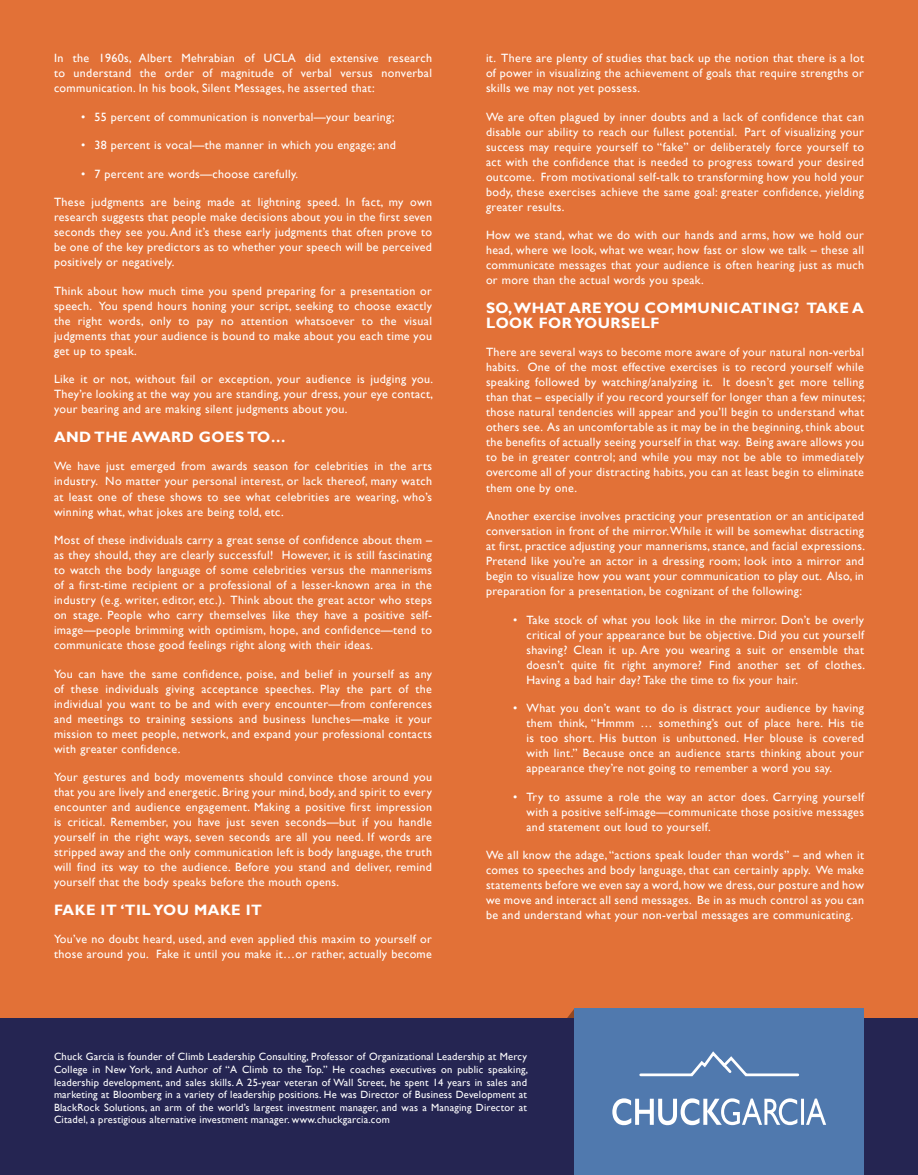
<style>
.page{position:relative;width:918px;height:1175px;background:#fff}
.page>*{position:absolute;margin:0;border:0;box-sizing:border-box;transform-origin:0 0}
.t1{font:700 15px/15px "Gill Sans";letter-spacing:.03em;color:#fff}
.t2{font:12px/15px "Gill Sans";letter-spacing:.03em;color:#fff;text-align:justify}
.t3{font:10.5px/12.6px "Gill Sans";letter-spacing:.02em;color:#fff;text-align:justify}
</style>
<div class="page">
<div style="left:0;top:0;width:918px;height:1174px;background:#e27137"></div>
<svg style="left:567px;top:1008px;width:8px;height:10px"></svg>
<div style="left:0;top:1018px;width:918px;height:156px;background:#252552"></div>
<div style="left:575px;top:1008px;width:289px;height:166px;background:#5079ae"></div>
<svg style="left:639px;top:1051px;width:161px;height:26px"></svg>
<svg style="left:612px;top:1098px;width:214px;height:27px"></svg>
<p class="t2" style="left:54px;top:51px;width:380px">In the 1960s, Albert Mehrabian of UCLA did extensive research to understand the order of magnitude of verbal versus nonverbal communication. In his book, Silent Messages, he asserted that:</p>
<p class="t2" style="left:81px;top:109px;width:315px">• 55 percent of communication is nonverbal—your bearing;</p>
<p class="t2" style="left:81px;top:138px;width:317px">• 38 percent is vocal—the manner in which you engage; and</p>
<p class="t2" style="left:81px;top:166px;width:219px">• 7 percent are words—choose carefully.</p>
<p class="t2" style="left:54px;top:195px;width:380px">These judgments are being made at lightning speed. In fact, my own research suggests that people make decisions about you in the first seven seconds they see you. And it’s these early judgments that often prove to be one of the key predictors as to whether your speech will be perceived positively or negatively.</p>
<p class="t2" style="left:54px;top:283px;width:380px">Think about how much time you spend preparing for a presentation or speech. You spend hours honing your script, seeking to choose exactly the right words, only to pay no attention whatsoever to the visual judgments that your audience is bound to make about you each time you get up to speak.</p>
<p class="t2" style="left:54px;top:372px;width:381px">Like it or not, without fail or exception, your audience is judging you.<br>They’re looking at the way you are standing, your dress, your eye contact, your bearing and are making silent judgments about you.</p>
<p class="t1" style="left:54px;top:430px;width:233px">AND THE AWARD GOES TO…</p>
<p class="t2" style="left:54px;top:459px;width:380px">We have just emerged from awards season for celebrities in the arts industry. No matter your personal interest, or lack thereof, many watch at least one of these shows to see what celebrities are wearing, who’s winning what, what jokes are being told, etc.</p>
<p class="t2" style="left:54px;top:532px;width:380px">Most of these individuals carry a great sense of confidence about them – as they should, they are clearly successful! However, it is still fascinating to watch the body language of some celebrities versus the mannerisms of a first-time recipient or a professional of a lesser-known area in the industry (e.g. writer, editor, etc.). Think about the great actor who steps on stage. People who carry themselves like they have a positive self&shy;image—people brimming with optimism, hope, and confidence—tend to communicate those good feelings right along with their ideas.</p>
<p class="t2" style="left:54px;top:666px;width:380px">You can have the same confidence, poise, and belief in yourself as any of these individuals giving acceptance speeches. Play the part of the individual you want to be and with every encounter—from conferences and meetings to training sessions and business lunches—make it your mission to meet people, network, and expand your professional contacts with greater confidence.</p>
<p class="t2" style="left:54px;top:769px;width:380px">Your gestures and body movements should convince those around you that you are lively and energetic. Bring your mind, body, and spirit to every encounter and audience engagement. Making a positive first impression is critical. Remember, you have just seven seconds—but if you handle yourself in the right ways, seven seconds are all you need. If words are stripped away and the only communication left is body language, the truth will find its way to the audience. Before you stand and deliver, remind yourself that the body speaks before the mouth opens.</p>
<p class="t1" style="left:54px;top:902px;width:210px">FAKE IT ‘TIL YOU MAKE IT</p>
<p class="t2" style="left:54px;top:931px;width:380px">You’ve no doubt heard, used, and even applied this maxim to yourself or those around you. Fake it until you make it…or rather, actually become</p>
<p class="t2" style="left:486px;top:51px;width:380px">it. There are plenty of studies that back up the notion that there is a lot of power in visualizing the achievement of goals that require strengths or skills we may not yet possess.</p>
<p class="t2" style="left:486px;top:109px;width:380px">We are often plagued by inner doubts and a lack of confidence that can disable our ability to reach our fullest potential. Part of visualizing your success may require yourself to “fake” or deliberately force yourself to act with the confidence that is needed to progress toward your desired outcome. From motivational self-talk to transforming how you hold your body, these exercises achieve the same goal: greater confidence, yielding greater results.</p>
<p class="t2" style="left:486px;top:228px;width:380px">How we stand, what we do with our hands and arms, how we hold our head, where we look, what we wear, how fast or slow we talk – these all communicate messages that your audience is often hearing just as much or more than the actual words you speak.</p>
<p class="t1" style="left:486px;top:301px;width:380px">SO, WHAT ARE YOU COMMUNICATING? TAKE A<br>LOOK FOR YOURSELF</p>
<p class="t2" style="left:486px;top:345px;width:381px">There are several ways to become more aware of your natural non-verbal habits. One of the most effective exercises is to record yourself while speaking followed by watching/analyzing it. It doesn’t get more telling than that – especially if you record yourself for longer than a few minutes; those natural tendencies will appear and you’ll begin to understand what others see. As an uncomfortable as it may be in the beginning, think about the benefits of actually seeing yourself in that way. Being aware allows you to be in greater control; and while you may not be able to immediately overcome all of your distracting habits, you can at least begin to eliminate them one by one.</p>
<p class="t2" style="left:486px;top:508px;width:381px">Another exercise involves practicing your presentation or an anticipated conversation in front of the mirror. While it will be somewhat distracting at first, practice adjusting your mannerisms, stance, and facial expressions.<br>Pretend like you’re an actor in a dressing room; look into a mirror and begin to visualize how you want your communication to play out. Also, in preparation for a presentation, be cognizant of the following:</p>
<p class="t2" style="left:526px;top:612px;width:340px;text-indent:-14px">• Take stock of what you look like in the mirror. Don’t be overly critical of your appearance but be objective. Did you cut yourself shaving? Clean it up. Are you wearing a suit or ensemble that doesn’t quite fit right anymore? Find another set of clothes.<br>Having a bad hair day? Take the time to fix your hair.</p>
<p class="t2" style="left:526px;top:700px;width:339px;text-indent:-14px">• What you don’t want to do is distract your audience by having them think, “Hmmm … something’s out of place here. His tie is too short. His button is unbuttoned. Her blouse is covered with lint.” Because once an audience starts thinking about your appearance they’re not going to remember a word you say.</p>
<p class="t2" style="left:526px;top:789px;width:339px;text-indent:-14px">• Try to assume a role the way an actor does. Carrying yourself with a positive self-image—communicate those positive messages and statement out loud to yourself.</p>
<p class="t2" style="left:486px;top:847px;width:380px">We all know the adage, “actions speak louder than words” – and when it comes to speeches and body language, that can certainly apply. We make statements before we even say a word, how we dress, our posture and how we move and interact all send messages. Be in as much control as you can be and understand what your non-verbal messages are communicating.</p>
<p class="t3" style="left:54px;top:1050px;width:476px">Chuck Garcia is founder of Climb Leadership Consulting, Professor of Organizational Leadership at Mercy College in New York, and Author of “A Climb to the Top.” He coaches executives on public speaking, leadership development, and sales skills. A 25-year veteran of Wall Street, he spent 14 years in sales and marketing at Bloomberg in a variety of leadership positions. He was Director of Business Development at BlackRock Solutions, an arm of the world’s largest investment manager, and was a Managing Director at Citadel, a prestigious alternative investment manager. www.chuckgarcia.com</p>
</div>
